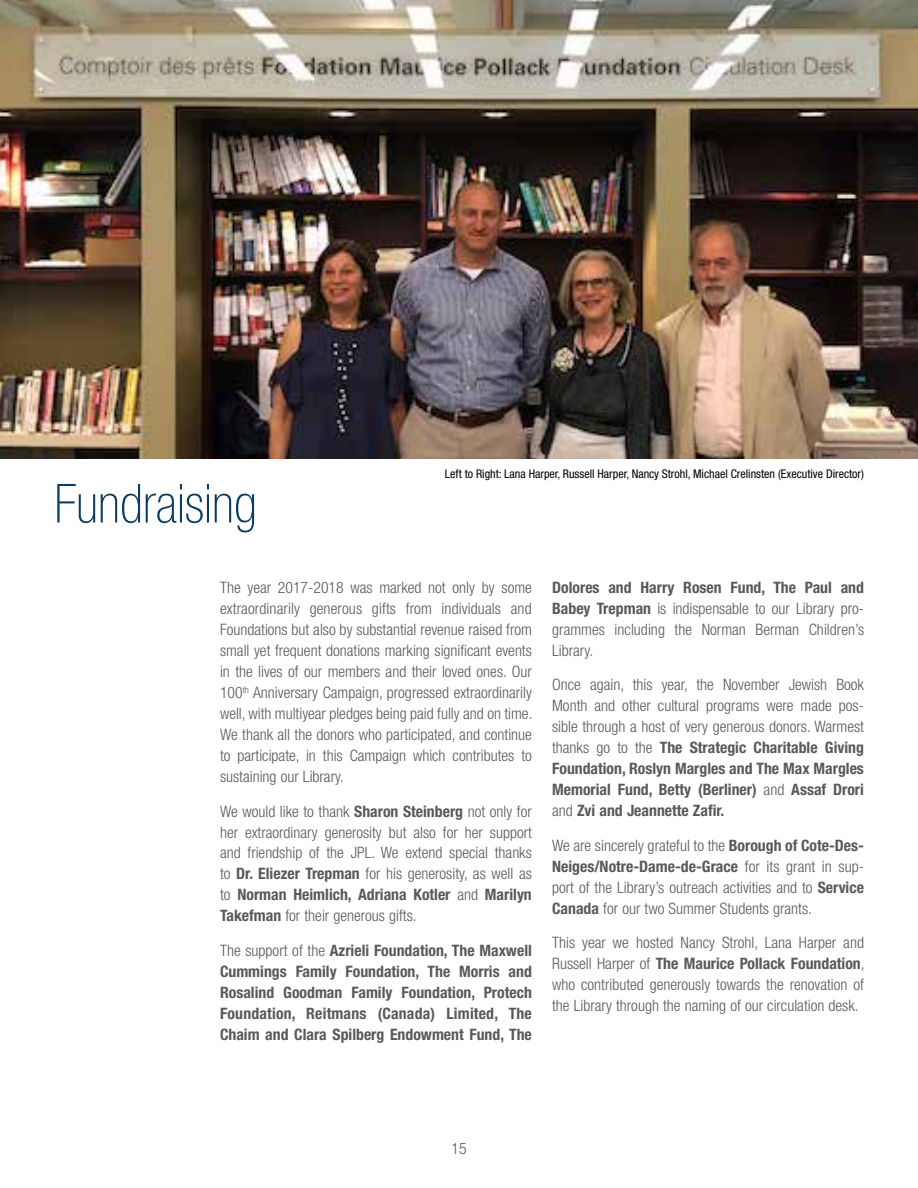
<style>
.page{position:relative;width:918px;height:1188px;background:#fff}
.page>*{position:absolute;margin:0;border:0;box-sizing:border-box;transform-origin:0 0}
.t1{font:100 condensed 54px "Helvetica Neue";color:#0b3c61}
.t2{font:300 condensed 15.75px/21px "Helvetica Neue";color:#58595b;text-align:justify}
.t3{font:700 condensed 15.75px/21px "Helvetica Neue";color:#58595b;text-align:justify}
.t4{font:condensed 12px "Helvetica Neue";color:#000}
.s1{font-weight:700}
.s2{font-weight:300}
</style>
<div class="page">
<img style="left:0;top:0;width:918px;height:459px">
<h1 class="t1" style="left:54px;top:473px;width:204px">Fundraising</h1>
<p class="t4" style="left:445px;top:467px;width:421px">Left to Right: Lana Harper, Russell Harper, Nancy Strohl, Michael Crelinsten (Executive Director)</p>
<p class="t2" style="left:220px;top:577px;width:314px">The year 2017-2018 was marked not only by some extraordinarily generous gifts from individuals and Foundations but also by substantial revenue raised from small yet frequent donations marking significant events in the lives of our members and their loved ones. Our 100<sup>th</sup> Anniversary Campaign, progressed extraordinarily well, with multiyear pledges being paid fully and on time.<br>We thank all the donors who participated, and continue to participate, in this Campaign which contributes to sustaining our Library.</p>
<p class="t2" style="left:220px;top:800px;width:313px">We would like to thank <span class="s1">Sharon Steinberg</span> not only for her extraordinary generosity but also for her support and friendship of the JPL. We extend special thanks to <span class="s1">Dr. Eliezer Trepman</span> for his generosity, as well as to <span class="s1">Norman Heimlich, Adriana Kotler</span> and <span class="s1">Marilyn Takefman</span> for their generous gifts.</p>
<p class="t3" style="left:220px;top:940px;width:313px"><span class="s2">The support of the</span> Azrieli Foundation, The Maxwell Cummings Family Foundation, The Morris and Rosalind Goodman Family Foundation, Protech Foundation, Reitmans (Canada) Limited, The Chaim and Clara Spilberg Endowment Fund, The</p>
<p class="t2" style="left:552px;top:576px;width:314px"><span class="s1">Dolores and Harry Rosen Fund, The Paul and Babey Trepman</span> is indispensable to our Library pro&shy;grammes including the Norman Berman Children’s Library.</p>
<p class="t2" style="left:552px;top:674px;width:313px">Once again, this year, the November Jewish Book Month and other cultural programs were made pos&shy;sible through a host of very generous donors. Warmest thanks go to the <span class="s1">The Strategic Charitable Giving Foundation, Roslyn Margles and The Max Margles Memorial Fund, Betty (Berliner)</span> and <span class="s1">Assaf Drori </span>and <span class="s1">Zvi and Jeannette Zafir.</span></p>
<p class="t2" style="left:552px;top:834px;width:313px">We are sincerely grateful to the <span class="s1">Borough of Cote-Des-Neiges/Notre-Dame-de-Grace</span> for its grant in sup&shy;port of the Library’s outreach activities and to <span class="s1">Service Canada</span> for our two Summer Students grants.</p>
<p class="t2" style="left:552px;top:932px;width:314px">This year we hosted Nancy Strohl, Lana Harper and Russell Harper of <span class="s1">The Maurice Pollack Foundation</span>, who contributed generously towards the renovation of the Library through the naming of our circulation desk.</p>
<p class="t2" style="left:451px;top:1138px;width:17px">15</p>
</div>
